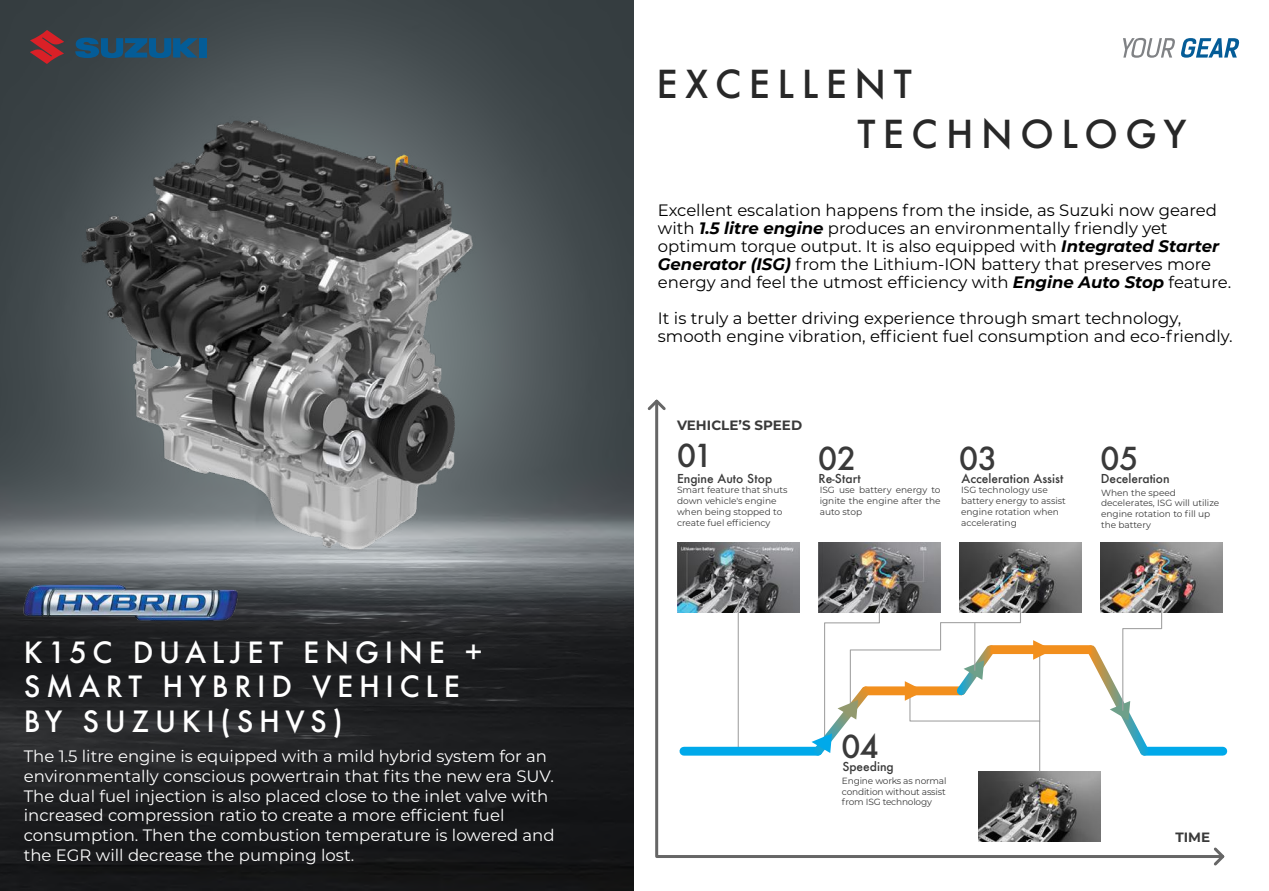
<style>
.page{position:relative;width:1269px;height:891px;background:#fff}
.page>*{position:absolute;margin:0;border:0;box-sizing:border-box;transform-origin:0 0}
.t1{font:500 37.5px/50.6px "Futura";letter-spacing:.2em;color:#282828}
.t2{font:500 30.75px "Futura";color:#3a3a3a}
.t3{font:500 28.5px/34.2px "Futura";letter-spacing:.2em;color:#fff}
.t4{font:16.5px/18px "Montserrat";color:#000}
.t5{font:16.5px/19.8px "Montserrat";color:#fff}
.t6{font:700 13.5px "Montserrat";color:#3a3a3a}
.t7{font:500 12px "Futura";color:#3a3a3a}
.t8{font:9px/10.8px "Montserrat";color:#3a3a3a}
.s1{font-weight:700;font-style:italic}
</style>
<div class="page">
<img style="left:0;top:0;width:634px;height:891px">
<img style="left:0;top:88px;width:634px;height:482px">
<svg style="left:30px;top:30px;width:34px;height:34px"></svg>
<div style="left:199px;top:38px;width:7px;height:20px;background:#045c97"></div>
<svg style="left:75px;top:38px;width:123px;height:20px;background:#18537a"></svg>
<svg style="left:1123px;top:38px;width:117px;height:20px"></svg>
<svg style="left:655px;top:413px;width:571px;height:445px"></svg>
<svg style="left:647px;top:399px;width:19px;height:14px"></svg>
<svg style="left:1211px;top:845px;width:15px;height:21px"></svg>
<img style="left:677px;top:542px;width:122px;height:71px">
<img style="left:818px;top:542px;width:123px;height:55px">
<img style="left:959px;top:542px;width:123px;height:71px">
<img style="left:979px;top:771px;width:122px;height:71px">
<img style="left:1100px;top:542px;width:123px;height:71px">
<hr style="left:738px;top:598px;width:1px;height:153px;background:#a2a2a2">
<div style="left:684px;top:747px;width:134px;height:9px;background:#00a9ea"></div>
<div style="left:1144px;top:747px;width:79px;height:9px;background:#00a9ea"></div>
<div style="left:990px;top:645px;width:101px;height:9px;background:#f28f1d"></div>
<svg style="left:806px;top:597px;width:247px;height:175px"></svg>
<svg style="left:1079px;top:597px;width:84px;height:166px"></svg>
<hr style="left:974px;top:623px;width:1px;height:47px;background:#a2a2a2">
<img style="left:24px;top:582px;width:214px;height:41px">
<h3 class="t3" style="left:24px;top:635px;width:460px">K15C DUALJET ENGINE +<br>SMART HYBRID VEHICLE<br>BY SUZUKI(SHVS)</h3>
<p class="t5" style="left:24px;top:746px;width:532px">The 1.5 litre engine is equipped with a mild hybrid system for an environmentally conscious powertrain that fits the new era SUV.<br>The dual fuel injection is also placed close to the inlet valve with increased compression ratio to create a more efficient fuel consumption. Then the combustion temperature is lowered and the EGR will decrease the pumping lost.</p>
<h1 class="t1" style="left:857px;top:58px;width:330px;text-indent:-201px">EXCELLENT<br>TECHNOLOGY</h1>
<p class="t4" style="left:658px;top:200px;width:575px">Excellent escalation happens from the inside, as Suzuki now geared with <span class="s1">1.5 litre engine</span> produces an environmentally friendly yet optimum torque output. It is also equipped with <span class="s1">Integrated Starter Generator (ISG)</span> from the Lithium-ION battery that preserves more energy and feel the utmost efficiency with <span class="s1">Engine Auto Stop</span> feature.</p>
<p class="t4" style="left:658px;top:308px;width:576px">It is truly a better driving experience through smart technology, smooth engine vibration, efficient fuel consumption and eco-friendly.</p>
<p class="t6" style="left:677px;top:416px;width:127px">VEHICLE’S SPEED</p>
<h2 class="t2" style="left:677px;top:435px;width:37px">01</h2>
<p class="t7" style="left:677px;top:470px;width:97px">Engine Auto Stop</p>
<p class="t8" style="left:677px;top:484px;width:112px">Smart feature that shuts down vehicle's engine when being stopped to create fuel efficiency</p>
<h2 class="t2" style="left:818px;top:437px;width:40px">02</h2>
<p class="t7" style="left:819px;top:470px;width:44px">Re-Start</p>
<p class="t8" style="left:820px;top:484px;width:122px;text-align:justify">ISG use battery energy to ignite the engine after the auto stop</p>
<h2 class="t2" style="left:959px;top:437px;width:40px">03</h2>
<p class="t7" style="left:962px;top:470px;width:103px">Acceleration Assist</p>
<p class="t8" style="left:961px;top:484px;width:106px">ISG technology use battery energy to assist engine rotation when accelerating</p>
<h2 class="t2" style="left:1100px;top:437px;width:40px">05</h2>
<p class="t7" style="left:1101px;top:470px;width:70px">Deceleration</p>
<p class="t8" style="left:1101px;top:487px;width:120px">When the speed decelerates, ISG will utilize engine rotation to fill up the battery</p>
<h2 class="t2" style="left:841px;top:725px;width:39px">04</h2>
<p class="t7" style="left:842px;top:758px;width:53px">Speeding</p>
<p class="t8" style="left:842px;top:775px;width:106px;text-align:justify">Engine works as normal condition without assist from ISG technology</p>
<p class="t6" style="left:1176px;top:827px;width:36px">TIME</p>
</div>
